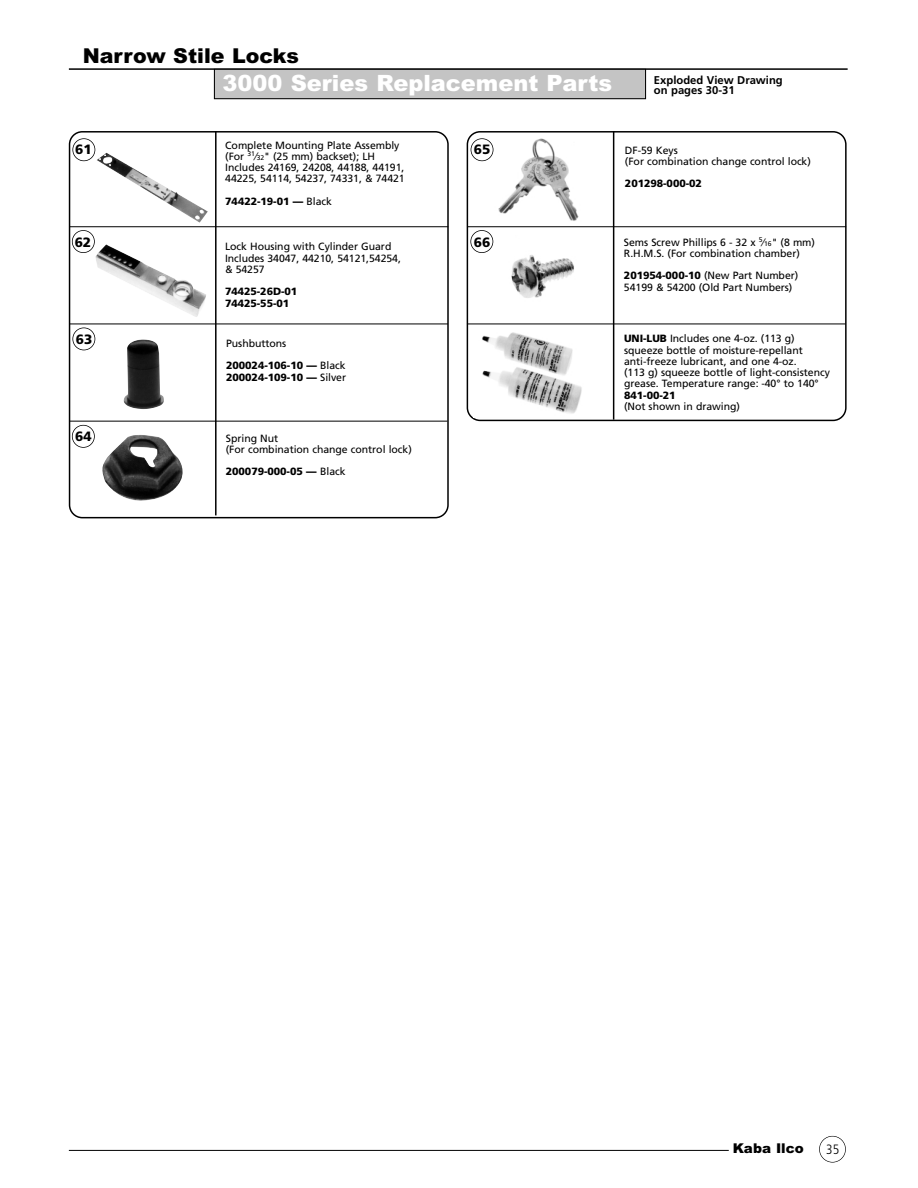
<style>
.page{position:relative;width:918px;height:1188px;background:#fff}
.page>*{position:absolute;margin:0;border:0;box-sizing:border-box;transform-origin:0 0}
.t1{font:900 22.5px "Arial";color:#fff}
.t2{font:900 20.55px "Arial";color:#000}
.t3{font:900 13.5px "Frutiger";color:#000}
.t4{font:900 13.5px "Arial";color:#000}
.t5{font:300 condensed 13.5px "Frutiger";color:#000}
.t6{font:700 11.25px/10.5px "Frutiger";color:#000}
.t7{font:10.5px/11.2px "Frutiger";letter-spacing:-.005em;color:#000}
.t8{font:900 10.5px/11.2px "Frutiger";letter-spacing:-.005em;color:#000}
.s1{font-size:6.9px}
.s2{font-weight:400}
.s3{font-weight:900}
</style>
<div class="page">
<svg style="left:467px;top:131px;width:380px;height:290px"></svg>
<div style="left:819px;top:1136px;width:27px;height:27px;border:1px solid #000;border-radius:50%"></div>
<hr style="left:69px;top:1150px;width:660px;height:1px;background:#000">
<hr style="left:69px;top:68px;width:779px;height:2px;background:#000">
<div style="left:214px;top:69px;width:432px;height:30px;background:#c4c4c4"></div>
<div style="left:214px;top:69px;width:432px;height:30px;border:1px solid #000"></div>
<img style="left:474px;top:330px;width:116px;height:88px">
<svg style="left:69px;top:131px;width:380px;height:387px"></svg>
<img style="left:96px;top:153px;width:112px;height:70px">
<div style="left:71px;top:325px;width:142px;height:94px;background:#fff"></div>
<hr style="left:215px;top:131px;width:2px;height:384px;background:#000">
<hr style="left:70px;top:226px;width:378px;height:1px;background:#000">
<hr style="left:69px;top:324px;width:379px;height:1px;background:#000">
<hr style="left:69px;top:421px;width:378px;height:1px;background:#000">
<img style="left:95px;top:244px;width:111px;height:74px">
<img style="left:124px;top:339px;width:40px;height:70px">
<img style="left:100px;top:434px;width:89px;height:68px">
<div style="left:72px;top:425px;width:23px;height:23px;border:2px solid #000;border-radius:50%"></div>
<div style="left:72px;top:230px;width:23px;height:23px;border:2px solid #000;border-radius:50%"></div>
<img style="left:474px;top:136px;width:134px;height:86px">
<hr style="left:613px;top:131px;width:1px;height:289px;background:#000">
<hr style="left:467px;top:226px;width:379px;height:1px;background:#000">
<hr style="left:467px;top:324px;width:379px;height:1px;background:#000">
<img style="left:475px;top:235px;width:135px;height:85px">
<div style="left:471px;top:138px;width:22px;height:23px;border:2px solid #000;border-radius:50%"></div>
<div style="left:72px;top:138px;width:23px;height:23px;border:2px solid #000;border-radius:50%"></div>
<div style="left:72px;top:328px;width:23px;height:22px;border:2px solid #000;border-radius:50%"></div>
<div style="left:470px;top:230px;width:23px;height:23px;border:2px solid #000;border-radius:50%"></div>
<h2 class="t2" style="left:83px;top:48px;width:218px">Narrow Stile Locks</h2>
<h1 class="t1" style="left:223px;top:75px;width:391px">3000 Series Replacement Parts</h1>
<p class="t6" style="left:654px;top:75px;width:130px">Exploded View Drawing on pages 30-31</p>
<p class="t7" style="left:225px;top:140px;width:181px">Complete Mounting Plate Assembly (For <sup>31</sup>⁄<span class="s1">32</span>" (25 mm) backset); LH Includes 24169, 24208, 44188, 44191, 44225, 54114, 54237, 74331, &amp; 74421</p>
<p class="t8" style="left:225px;top:196px;width:108px">74422-19-01 — <span class="s2">Black</span></p>
<p class="t7" style="left:225px;top:242px;width:177px">Lock Housing with Cylinder Guard<br>Includes 34047, 44210, 54121,54254, &amp; 54257</p>
<p class="t8" style="left:225px;top:287px;width:74px">74425-26D-01<br>74425-55-01</p>
<p class="t3" style="left:75px;top:144px;width:18px">61</p>
<p class="t3" style="left:474px;top:144px;width:18px">65</p>
<p class="t3" style="left:474px;top:236px;width:18px">66</p>
<p class="t3" style="left:75px;top:237px;width:18px">62</p>
<p class="t7" style="left:625px;top:145px;width:187px">DF-59 Keys<br>(For combination change control lock)</p>
<p class="t8" style="left:625px;top:179px;width:78px">201298-000-02</p>
<p class="t7" style="left:624px;top:237px;width:193px">Sems Screw Phillips 6 - 32 x <sup>5</sup>⁄<span class="s1">16</span>" (8 mm)<br>R.H.M.S. (For combination chamber)</p>
<p class="t7" style="left:624px;top:271px;width:176px"><span class="s3">201954-000-10</span> (New Part Number)<br>54199 &amp; 54200 (Old Part Numbers)</p>
<p class="t3" style="left:76px;top:334px;width:18px">63</p>
<p class="t7" style="left:226px;top:333px;width:121px;line-height:22.5px">Pushbuttons<br><span class="s3">200024-106-10 —</span> Black</p>
<p class="t8" style="left:226px;top:372px;width:121px">200024-109-10 — <span class="s2">Silver</span></p>
<p class="t7" style="left:624px;top:334px;width:207px"><span class="s3">UNI-LUB</span> Includes one 4-oz. (113 g) squeeze bottle of moisture-repellant anti-freeze lubricant, and one 4-oz.<br>(113 g) squeeze bottle of light-consistency grease. Temperature range: -40° to 140°</p>
<p class="t8" style="left:624px;top:390px;width:53px">841-00-21</p>
<p class="t7" style="left:624px;top:401px;width:117px">(Not shown in drawing)</p>
<p class="t3" style="left:75px;top:431px;width:18px">64</p>
<p class="t7" style="left:226px;top:433px;width:187px">Spring Nut<br>(For combination change control lock)</p>
<p class="t8" style="left:226px;top:467px;width:121px">200079-000-05 — <span class="s2">Black</span></p>
<p class="t4" style="left:733px;top:1144px;width:73px">Kaba Ilco</p>
<p class="t5" style="left:826px;top:1144px;width:14px">35</p>
</div>
